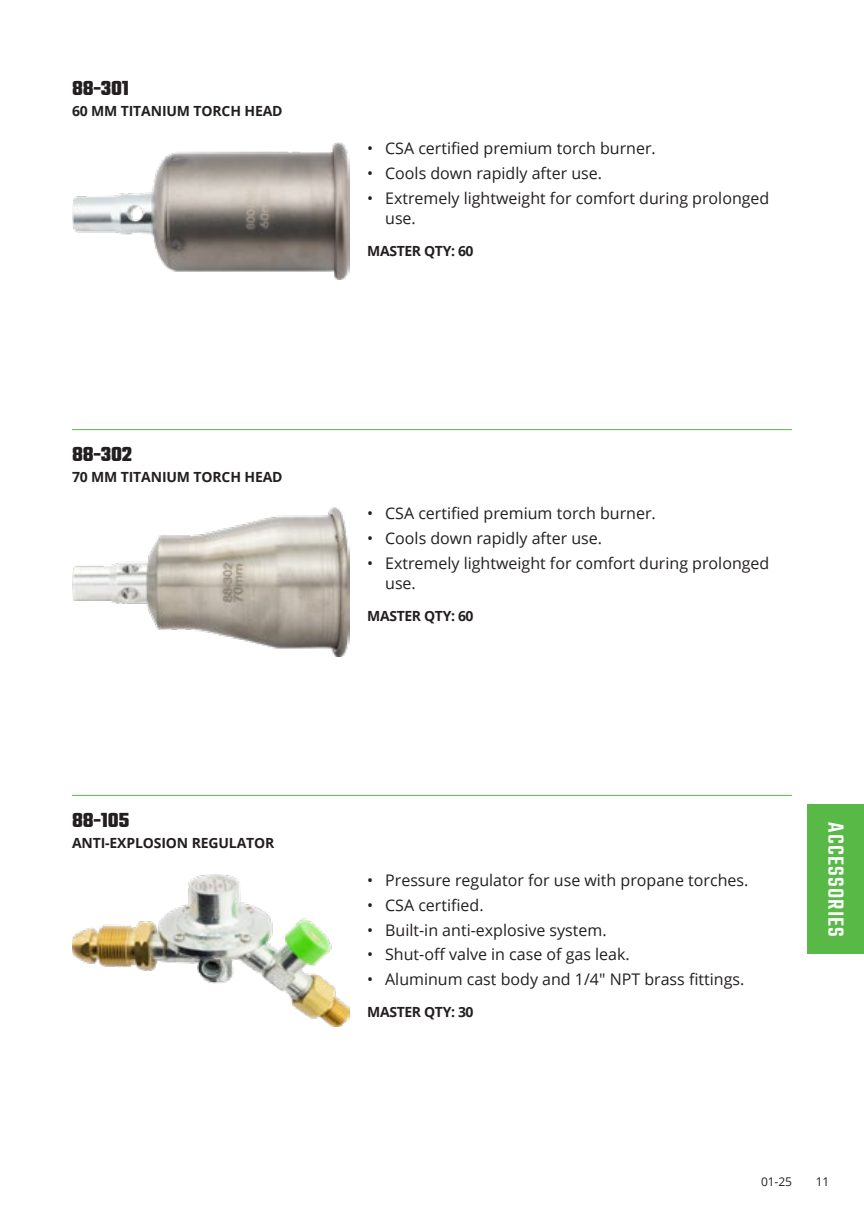
<style>
.page{position:relative;width:864px;height:1224px;background:#fff}
.page>*{position:absolute;margin:0;border:0;box-sizing:border-box;transform-origin:0 0}
.t1{font:500 24px "Teko";letter-spacing:.05em;color:#fff}
.t2{font:700 22px "Teko";letter-spacing:-.01em;color:#231f20}
.t3{font:16px/20px "Open Sans";color:#231f20}
.t4{font:700 14px "Open Sans";letter-spacing:-.01em;color:#231f20}
.t5{font:12px "Open Sans";color:#231f20}
</style>
<div class="page">
<hr style="left:72px;top:429px;width:720px;height:1px;background:#58b947">
<hr style="left:72px;top:795px;width:720px;height:1px;background:#58b947">
<img style="left:72px;top:142px;width:277px;height:137px">
<img style="left:72px;top:507px;width:277px;height:150px">
<img style="left:72px;top:874px;width:277px;height:153px">
<div style="left:807px;top:804px;width:57px;height:150px;background:#58b947"></div>
<h2 class="t2" style="left:72px;top:74px;width:58px">88-301</h2>
<p class="t4" style="left:72px;top:101px;width:212px">60 MM TITANIUM TORCH HEAD</p>
<h2 class="t2" style="left:72px;top:440px;width:62px">88-302</h2>
<p class="t4" style="left:72px;top:467px;width:212px">70 MM TITANIUM TORCH HEAD</p>
<h2 class="t2" style="left:72px;top:806px;width:59px">88-105</h2>
<p class="t4" style="left:72px;top:833px;width:204px">ANTI-EXPLOSION REGULATOR</p>
<p class="t3" style="left:367px;top:138px;width:290px">• CSA certified premium torch burner.</p>
<p class="t3" style="left:367px;top:163px;width:236px">• Cools down rapidly after use.</p>
<p class="t3" style="left:385px;top:187px;width:386px;text-indent:-18px">• Extremely lightweight for comfort during prolonged use.</p>
<p class="t4" style="left:367px;top:241px;width:108px">MASTER QTY: 60</p>
<p class="t3" style="left:367px;top:503px;width:290px">• CSA certified premium torch burner.</p>
<p class="t3" style="left:367px;top:528px;width:236px">• Cools down rapidly after use.</p>
<p class="t3" style="left:385px;top:552px;width:386px;text-indent:-18px">• Extremely lightweight for comfort during prolonged use.</p>
<p class="t4" style="left:367px;top:606px;width:108px">MASTER QTY: 60</p>
<p class="t3" style="left:367px;top:870px;width:383px">• Pressure regulator for use with propane torches.</p>
<p class="t3" style="left:367px;top:895px;width:118px">• CSA certified.</p>
<p class="t3" style="left:367px;top:919px;width:241px">• Built-in anti-explosive system.</p>
<p class="t3" style="left:367px;top:944px;width:264px">• Shut-off valve in case of gas leak.</p>
<p class="t3" style="left:367px;top:969px;width:379px">• Aluminum cast body and 1/4" NPT brass fittings.</p>
<p class="t4" style="left:367px;top:1002px;width:108px">MASTER QTY: 30</p>
<h1 class="t1" style="left:850px;top:822px;width:116px;rotate:90deg">ACCESSORIES</h1>
<p class="t5" style="left:761px;top:1173px;width:32px">01-25</p>
<p class="t5" style="left:816px;top:1173px;width:15px">11</p>
</div>
